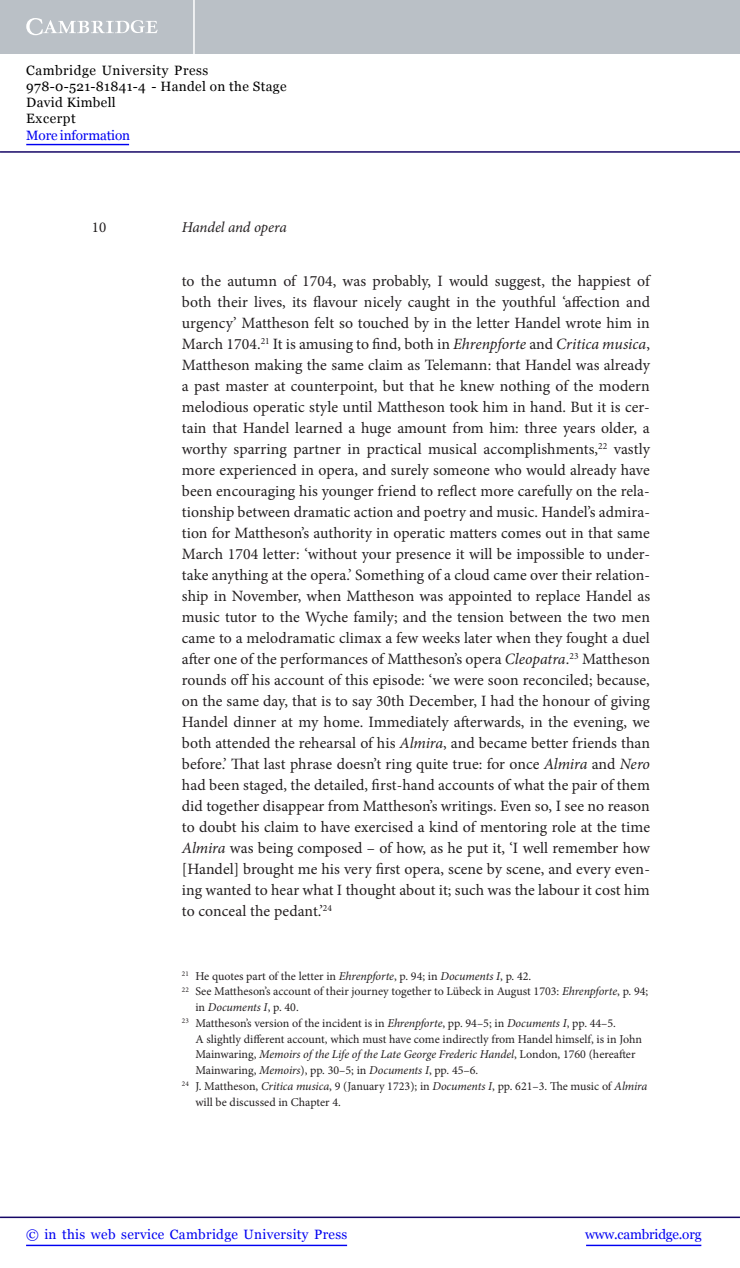
<style>
.page{position:relative;width:740px;height:1268px;background:#fff}
.page>*{position:absolute;margin:0;border:0;box-sizing:border-box;transform-origin:0 0}
.t1{font:15.75px/21px "Minion Pro";letter-spacing:.005em;color:#231f20;text-align:justify}
.t2{font:italic 15px "Minion Pro";letter-spacing:-.01em;color:#231f20}
.t3{font:15px "Minion Pro";color:#231f20}
.t4{font:13.5px/16.2px "Georgia";letter-spacing:.025em;color:#000}
.t5{font:13.5px "Georgia";letter-spacing:.025em;color:#0000f1}
.t6{font:13.5px "Georgia";letter-spacing:-.015em;color:#0000f1}
.t7{font:13.5px "Georgia";letter-spacing:-.01em;color:#0000f1}
.t8{font:12px "Minion Pro";color:#231f20}
.t9{font:italic 12px "Minion Pro";letter-spacing:-.005em;color:#231f20}
.s1{font-style:italic}
.s2{font-style:normal}
</style>
<div class="page">
<div style="left:0;top:0;width:740px;height:54px;background:#bac0c6"></div>
<svg style="left:26px;top:18px;width:132px;height:17px"></svg>
<hr style="left:193px;top:0;width:2px;height:54px;background:#fff">
<hr style="left:0;top:151px;width:740px;height:2px;background:#150666">
<hr style="left:586px;top:1245px;width:115px;height:1px;background:#0000f1">
<hr style="left:0;top:1216px;width:740px;height:2px;background:#150666">
<hr style="left:26px;top:1245px;width:321px;height:1px;background:#0000f1">
<hr style="left:26px;top:144px;width:103px;height:1px;background:#0000f1">
<p class="t4" style="left:26px;top:62px;width:262px">Cambridge University Press<br>978-0-521-81841-4 - Handel on the Stage<br>David Kimbell<br>Excerpt</p>
<p class="t7" style="left:26px;top:127px;width:105px">More information</p>
<p class="t3" style="left:92px;top:221px;width:16px">10</p>
<p class="t2" style="left:182px;top:221px;width:106px">Handel and opera</p>
<p class="t1" style="left:182px;top:271px;width:470px">to the autumn of 1704, was probably, I would suggest, the happiest of both their lives, its flavour nicely caught in the youthful ‘affection and urgency’ Mattheson felt so touched by in the letter Handel wrote him in March 1704. <sup>21</sup> It is amusing to find, both in <span class="s1">Ehren pforte</span> and <span class="s1">Critica musica</span> , Mattheson making the same claim as Te lemann: that Handel was already a past master at counterpoint, but that he knew nothing of the modern melodious operatic style until Mattheson took him in hand. But it is cer&shy;tain that Handel learned a huge amount from him: three years older, a worthy sparring partner in practical musical accomplishments, <sup>22</sup> vastly more experienced in opera, and surely someone who would already have been encouraging his younger friend to reflect more carefully on the rela&shy;tionship between dramatic action and poetry and music. Handel’s admira&shy;tion for Mattheson’s authority in operatic matters comes out in that same March 1704 letter: ‘without your presence it will be impossible to under&shy;take anything at the opera.’ Something of a cloud came over their relation&shy;ship in November, when Mattheson was appointed to replace Handel as music tutor to the Wy che family; and the tension between the two men came to a melodramatic climax a few weeks later when they fought a duel after one of the performances of Mattheson’s opera <span class="s1">Cleo patra</span> . <sup>23</sup> Mattheson rounds off his account of this episode: ‘we were soon reconciled; because, on the same day, that is to say 30th December, I had the honour of giving Handel dinner at my home. Immediately afterwards, in the evening, we both attended the rehearsal of his <span class="s1">Alm ira</span> , and became better friends than before.’ That last phrase doesn’t ring quite true: for once <span class="s1">Almira</span> and <span class="s1">Ne ro </span>had been staged, the detailed, first-hand accounts of what the pair of them did together disappear from Mattheson’s writings. Even so, I see no reason to doubt his claim to have exercised a kind of mentoring role at the time <span class="s1">Almira</span> was being composed – of how, as he put it, ‘I well remember how [Handel] brought me his very first opera, scene by scene, and every even&shy;ing wanted to hear what I thought about it; such was the labour it cost him to conceal the peda n t.’ <sup>24</sup></p>
<p class="t8" style="left:182px;top:971px;width:351px"><sup>21</sup> He quotes part of the letter in <span class="s1">Ehrenpforte</span> , p. 94; in <span class="s1">Documents I</span> , p. 42.</p>
<p class="t8" style="left:182px;top:987px;width:468px"><sup>22</sup> See Mattheson’s account of their journey together to Lübeck in August 1703: <span class="s1">Ehrenpforte</span> , p. 94;</p>
<p class="t9" style="left:195px;top:1002px;width:105px"><span class="s2">in</span> Documents I <span class="s2">, p. 40.</span></p>
<p class="t8" style="left:182px;top:1018px;width:436px"><sup>23</sup> Mattheson’s version of the incident is in <span class="s1">Ehrenpfo rte</span> , pp. 94–5; in <span class="s1">Documents I</span> , pp. 44–5.</p>
<p class="t8" style="left:195px;top:1034px;width:448px">A slightly different account, which must have come indirectly from Handel himself, is in John</p>
<p class="t9" style="left:195px;top:1050px;width:442px"><span class="s2">Main waring ,</span> Memoirs of the Life of the Late George Frederic Handel <span class="s2">, London , 1760 (hereafter</span></p>
<p class="t8" style="left:195px;top:1065px;width:284px">Mainwaring, <span class="s1">Memoirs</span> ), pp. 30–5; in <span class="s1">Documents I</span> , pp. 45–6.</p>
<p class="t8" style="left:182px;top:1081px;width:467px"><sup>24</sup> J. Mattheson, <span class="s1">Critica musica</span> , 9 (January 1723); in <span class="s1">Documents I</span> , pp. 621–3. The music of <span class="s1">Almira</span></p>
<p class="t8" style="left:195px;top:1097px;width:147px">will be discussed in Chapter 4 .</p>
<p class="t5" style="left:26px;top:1226px;width:323px">© in this web service Cambridge University Press</p>
<p class="t6" style="left:585px;top:1226px;width:118px">www.cambridge.org</p>
</div>
